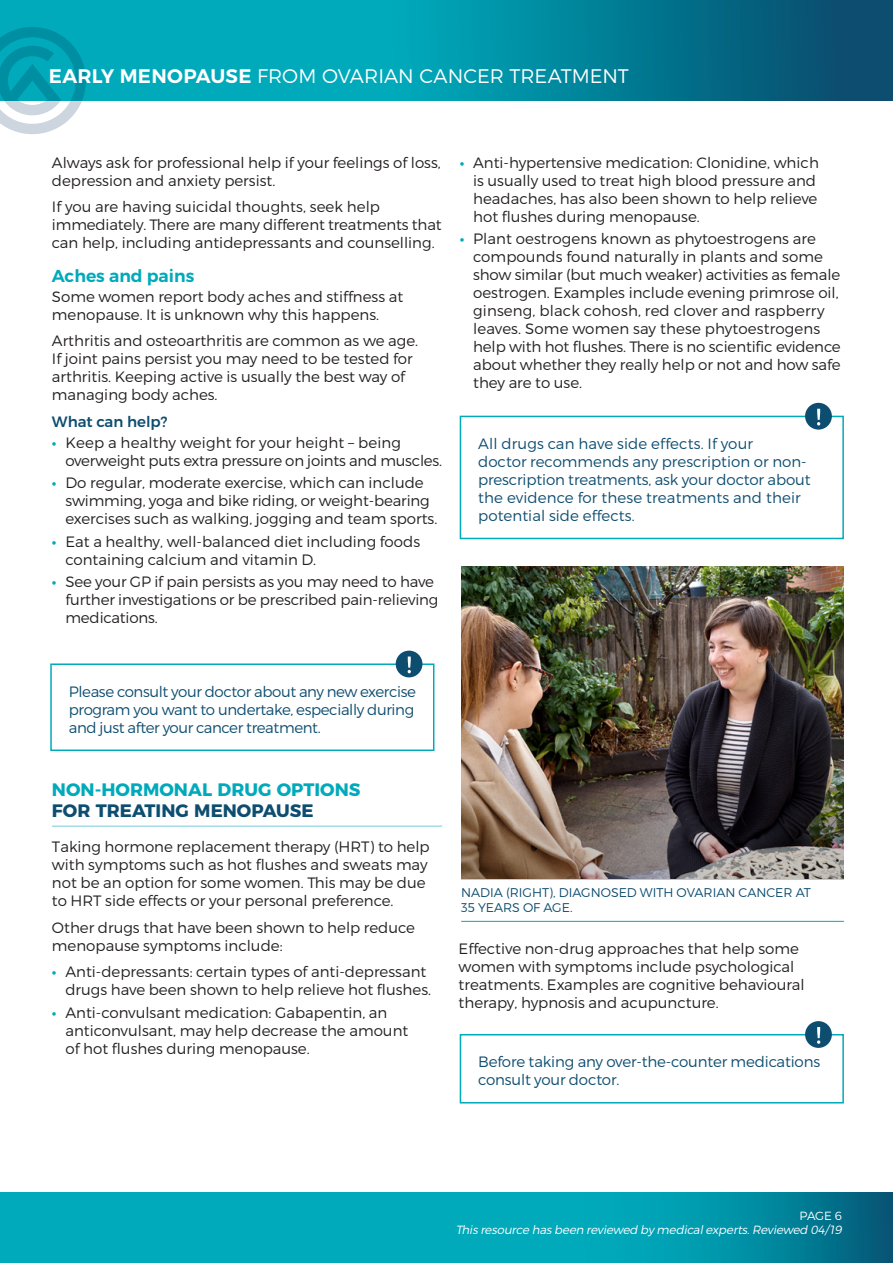
<style>
.page{position:relative;width:893px;height:1263px;background:#fff}
.page>*{position:absolute;margin:0;border:0;box-sizing:border-box;transform-origin:0 0}
.t1{font:300 19.65px "Montserrat";color:#fff}
.Sub_heading_1{font:700 18px/21.6px "Montserrat";color:#0ab}
.Subhead_2{font:600 17.25px "Montserrat";color:#0ab}
.Body_OCA{font:300 15px/18px "Montserrat";color:#231f20}
.Body_OCA-2{font:300 15px/18px "Montserrat";letter-spacing:-.01em;color:#0d4d70}
.Subhead_3{font:500 15px "Montserrat";color:#0d4d70}
.t2{font:300 12.6px/15.1px "Montserrat";color:#0d4d70}
.Body_OCA-3{font:italic 300 11.85px "Montserrat";color:#fff}
.t3{font:300 11.85px "Montserrat";color:#fff}
.s1{font-weight:600}
.s2{font-weight:600;color:#0ab}
.s3{color:#0d4d70}
</style>
<div class="page">
<div style="left:0;top:0;width:893px;height:101px;background:#0ab"></div>
<div style="left:296px;top:0;width:597px;height:101px;background:linear-gradient(to right,#00b8c6,#09476a)"></div>
<div style="left:0;top:1193px;width:893px;height:70px;background:#0ab"></div>
<svg style="left:677px;top:1193px;width:216px;height:70px"></svg>
<svg style="left:0;top:27px;width:86px;height:107px"></svg>
<hr style="left:52px;top:826px;width:390px;height:1px;background:#74cdd7">
<div style="left:460px;top:416px;width:384px;height:123px;border:2px solid #0ab"></div>
<div style="left:805px;top:403px;width:27px;height:27px;background:#0d4d70;border-radius:50%"></div>
<svg style="left:817px;top:409px;width:3px;height:16px"></svg>
<div style="left:460px;top:1034px;width:384px;height:69px;border:2px solid #0ab"></div>
<div style="left:805px;top:1021px;width:27px;height:27px;background:#0d4d70;border-radius:50%"></div>
<svg style="left:817px;top:1027px;width:3px;height:17px"></svg>
<div style="left:50px;top:663px;width:384px;height:88px;border:2px solid #0ab"></div>
<div style="left:396px;top:651px;width:26px;height:26px;background:#0d4d70;border-radius:50%"></div>
<svg style="left:408px;top:656px;width:3px;height:17px"></svg>
<img style="left:461px;top:567px;width:383px;height:75px">
<img style="left:461px;top:642px;width:383px;height:237px">
<hr style="left:461px;top:921px;width:383px;height:1px;background:#0ab">
<p class="t1" style="left:49px;top:60px;width:581px"><span class="s1">EARLY MENOPAUSE</span> FROM OVARIAN CANCER TREATMENT</p>
<p class="Body_OCA" style="left:52px;top:152px;width:390px">Always ask for professional help if your feelings of loss, depression and anxiety persist.</p>
<p class="Body_OCA" style="left:52px;top:196px;width:391px">If you are having suicidal thoughts, seek help immediately. There are many different treatments that can help, including antidepressants and counselling.</p>
<p class="Subhead_2" style="left:52px;top:261px;width:144px">Aches and pains</p>
<p class="Body_OCA" style="left:52px;top:286px;width:353px">Some women report body aches and stiffness at menopause. It is unknown why this happens.</p>
<p class="Body_OCA" style="left:52px;top:331px;width:368px">Arthritis and osteoarthritis are common as we age.<br>If joint pains persist you may need to be tested for arthritis. Keeping active is usually the best way of managing body aches.</p>
<p class="Subhead_3" style="left:52px;top:409px;width:117px">What can help?</p>
<p class="Body_OCA" style="left:65px;top:432px;width:378px;text-indent:-14px"><span class="s2">•</span> Keep a healthy weight for your height – being overweight puts extra pressure on joints and muscles.</p>
<p class="Body_OCA" style="left:65px;top:473px;width:373px;text-indent:-14px"><span class="s2">•</span> Do regular, moderate exercise, which can include swimming, yoga and bike riding, or weight-bearing exercises such as walking, jogging and team sports.</p>
<p class="Body_OCA" style="left:65px;top:531px;width:356px;text-indent:-14px"><span class="s2">•</span> Eat a healthy, well-balanced diet including foods containing calcium and vitamin D.</p>
<p class="Body_OCA" style="left:65px;top:571px;width:375px;text-indent:-14px"><span class="s2">•</span> See your GP if pain persists as you may need to have further investigations or be prescribed pain-relieving medications.</p>
<p class="Body_OCA" style="left:473px;top:152px;width:347px;text-indent:-14px"><span class="s2">•</span> Anti-hypertensive medication: Clonidine, which is usually used to treat high blood pressure and headaches, has also been shown to help relieve hot flushes during menopause.</p>
<p class="Body_OCA" style="left:473px;top:228px;width:369px;text-indent:-14px"><span class="s2">•</span> Plant oestrogens known as phytoestrogens are compounds found naturally in plants and some show similar (but much weaker) activities as female oestrogen. Examples include evening primrose oil, ginseng, black cohosh, red clover and raspberry leaves. Some women say these phytoestrogens help with hot flushes. There is no scientific evidence about whether they really help or not and how safe they are to use.</p>
<p class="Body_OCA-2" style="left:478px;top:433px;width:334px">All drugs can have side effects. If your<br>doctor recommends any prescription or non&shy;prescription treatments, ask your doctor about the evidence for these treatments and their potential side effects.</p>
<p class="Body_OCA-2" style="left:69px;top:681px;width:349px;text-align:justify">Please consult your doctor about any new exercise program you want to undertake, especially during and just after your cancer treatment.</p>
<p class="Sub_heading_1" style="left:52px;top:777px;width:310px">NON-HORMONAL DRUG OPTIONS<br><span class="s3">FOR TREATING MENOPAUSE</span></p>
<p class="Body_OCA" style="left:52px;top:837px;width:379px">Taking hormone replacement therapy (HRT) to help with symptoms such as hot flushes and sweats may not be an option for some women. This may be due to HRT side effects or your personal preference.</p>
<p class="Body_OCA" style="left:52px;top:917px;width:365px">Other drugs that have been shown to help reduce menopause symptoms include:</p>
<p class="Body_OCA" style="left:65px;top:962px;width:367px;text-indent:-14px"><span class="s2">•</span> Anti-depressants: certain types of anti-depressant drugs have been shown to help relieve hot flushes.</p>
<p class="Body_OCA" style="left:65px;top:1002px;width:344px;text-indent:-14px"><span class="s2">•</span> Anti-convulsant medication: Gabapentin, an anticonvulsant, may help decrease the amount of hot flushes during menopause.</p>
<p class="t2" style="left:461px;top:883px;width:351px">NADIA (RIGHT), DIAGNOSED WITH OVARIAN CANCER AT<br>35 YEARS OF AGE.</p>
<p class="Body_OCA" style="left:459px;top:938px;width:347px">Effective non-drug approaches that help some women with symptoms include psychological treatments. Examples are cognitive behavioural therapy, hypnosis and acupuncture.</p>
<p class="Body_OCA-2" style="left:478px;top:1051px;width:343px">Before taking any over-the-counter medications consult your doctor.</p>
<p class="t3" style="left:799px;top:1206px;width:44px">PAGE 6</p>
<p class="Body_OCA-3" style="left:456px;top:1221px;width:391px">Thisresource hasbeen reviewed by medicalexperts.Reviewed 04/19</p>
</div>
